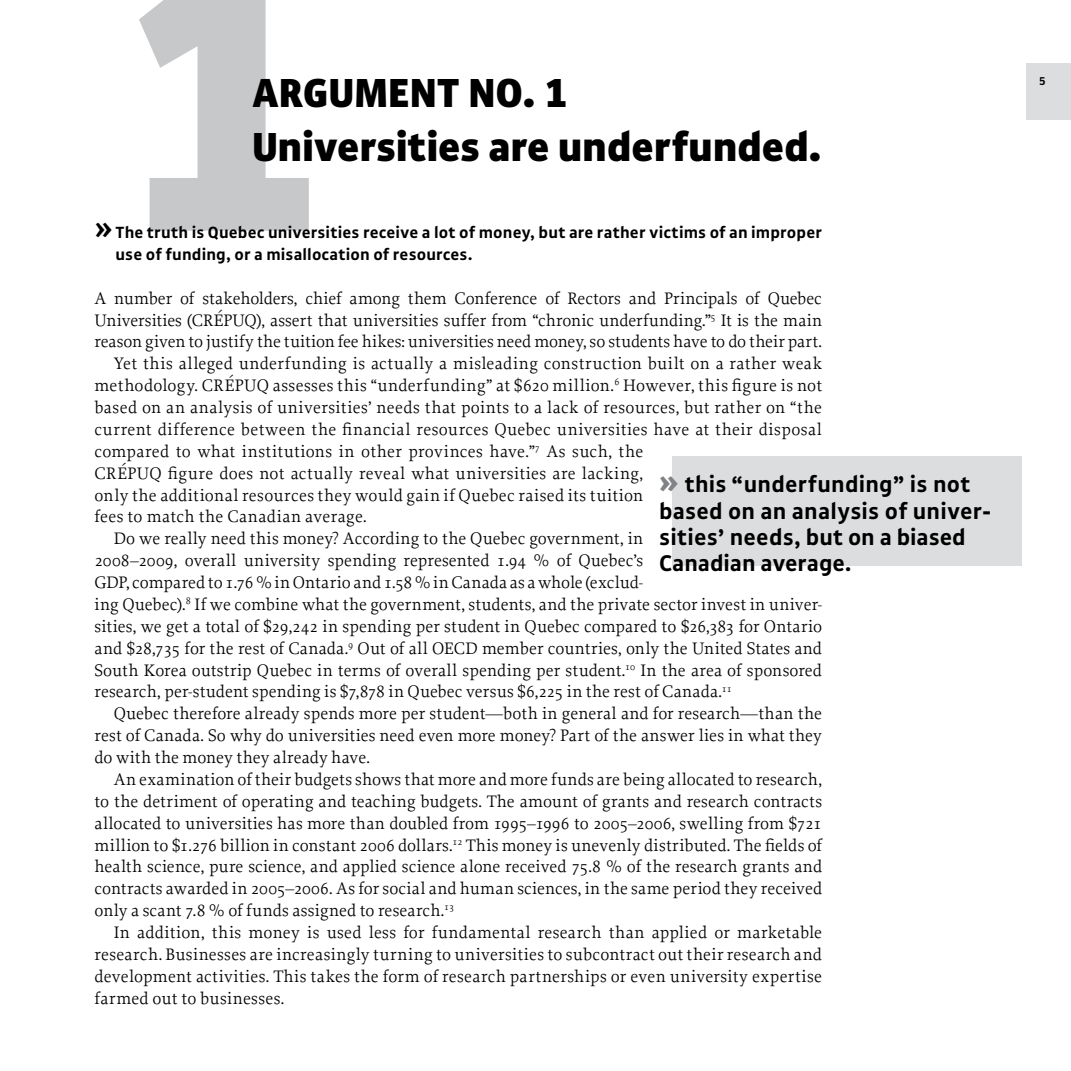
<style>
.page{position:relative;width:1071px;height:1071px;background:#fff}
.page>*{position:absolute;margin:0;border:0;box-sizing:border-box;transform-origin:0 0}
.t1{font:900 43.75px/54.2px "Gak Sans";letter-spacing:-.01em;color:#000}
.t2{font:700 24.5px/26.2px "Gak Sans";letter-spacing:.005em;color:#000}
.t3{font:17.5px "Proforma";letter-spacing:.01em;color:#000}
.t4{font:700 17.5px/21.9px "Gak Sans";letter-spacing:.005em;color:#000}
.t5{font:700 12.25px "Gak Sans";color:#000}
.s1{font-size:31.5px}
.s2{font-weight:900;font-size:31.5px;color:#808285}
</style>
<div class="page">
<div style="left:1027px;top:63px;width:44px;height:57px;background:#dcddde"></div>
<div style="left:672px;top:457px;width:350px;height:109px;background:#dcddde"></div>
<svg style="left:139px;top:0;width:170px;height:231px"></svg>
<h1 class="t1" style="left:252px;top:65px;width:571px">argument No. 1<br>Universities are underfunded.</h1>
<p class="t4" style="left:116px;top:221px;width:708px;text-indent:-21px"><span class="s1">»</span>The truth is Quebec universities receive a lot of money, but are rather victims of an improper use of funding, or a misallocation of resources.</p>
<p class="t3" style="left:94px;top:287px;width:729px">A number of stakeholders, chief among them Conference of Rectors and Principals of Quebec</p>
<p class="t3" style="left:94px;top:309px;width:729px">Universities (CRÉPUQ), assert that universities suffer from “chronic underfunding.”<sup>5</sup> It is the main</p>
<p class="t3" style="left:94px;top:331px;width:729px">reason given to justify the tuition fee hikes: universities need money, so students have to do their part.</p>
<p class="t3" style="left:114px;top:353px;width:710px">Yet this alleged underfunding is actually a misleading construction built on a rather weak</p>
<p class="t3" style="left:94px;top:375px;width:729px">methodology. CRÉPUQ assesses this “underfunding” at $620 million.<sup>6</sup> However, this figure is not</p>
<p class="t3" style="left:94px;top:397px;width:729px">based on an analysis of universities’ needs that points to a lack of resources, but rather on “the</p>
<p class="t3" style="left:94px;top:418px;width:729px">current difference between the financial resources Quebec universities have at their disposal</p>
<p class="t3" style="left:94px;top:440px;width:550px">compared to what institutions in other provinces have.”<sup>7</sup> As such, the</p>
<p class="t3" style="left:95px;top:462px;width:550px">CRÉPUQ figure does not actually reveal what universities are lacking,</p>
<p class="t3" style="left:95px;top:484px;width:550px">only the additional resources they would gain if Quebec raised its tuition</p>
<p class="t3" style="left:95px;top:506px;width:274px">fees to match the Canadian average.</p>
<p class="t3" style="left:114px;top:528px;width:531px">Do we really need this money? According to the Quebec government, in</p>
<p class="t3" style="left:95px;top:550px;width:550px">2008–2009, overall university spending represented 1.94 % of Quebec’s</p>
<p class="t3" style="left:95px;top:572px;width:550px">GDP, compared to 1.76% in Ontario and 1.58% in Canada as a whole (exclud-</p>
<p class="t3" style="left:95px;top:593px;width:729px">ing Quebec).<sup>8</sup> If we combine what the government, students, and the private sector invest in univer-</p>
<p class="t3" style="left:95px;top:615px;width:729px">sities, we get a total of $29,242 in spending per student in Quebec compared to $26,383 for Ontario</p>
<p class="t3" style="left:95px;top:637px;width:729px">and $28,735 for the rest of Canada.<sup>9</sup> Out of all OECD member countries, only the United States and</p>
<p class="t3" style="left:95px;top:659px;width:729px">South Korea outstrip Quebec in terms of overall spending per student.<sup>10</sup> In the area of sponsored</p>
<p class="t3" style="left:94px;top:681px;width:639px">research, per-student spending is $7,878 in Quebec versus $6,225 in the rest of Canada.<sup>11</sup></p>
<p class="t3" style="left:114px;top:703px;width:710px">Quebec therefore already spends more per student—both in general and for research—than the</p>
<p class="t3" style="left:94px;top:725px;width:729px">rest of Canada. So why do universities need even more money? Part of the answer lies in what they</p>
<p class="t3" style="left:94px;top:747px;width:277px">do with the money they already have.</p>
<p class="t3" style="left:114px;top:768px;width:710px">An examination of their budgets shows that more and more funds are being allocated to research,</p>
<p class="t3" style="left:94px;top:790px;width:729px">to the detriment of operating and teaching budgets. The amount of grants and research contracts</p>
<p class="t3" style="left:94px;top:812px;width:729px">allocated to universities has more than doubled from 1995–1996 to 2005–2006, swelling from $721</p>
<p class="t3" style="left:94px;top:834px;width:729px">million to $1.276 billion in constant 2006 dollars.<sup>12</sup> This money is unevenly distributed. The fields of</p>
<p class="t3" style="left:94px;top:856px;width:729px">health science, pure science, and applied science alone received 75.8 % of the research grants and</p>
<p class="t3" style="left:94px;top:878px;width:729px">contracts awarded in 2005–2006. As for social and human sciences, in the same period they received</p>
<p class="t3" style="left:94px;top:900px;width:361px">only a scant 7.8 % of funds assigned to research.<sup>13</sup></p>
<p class="t3" style="left:114px;top:922px;width:710px">In addition, this money is used less for fundamental research than applied or marketable</p>
<p class="t3" style="left:95px;top:943px;width:729px">research. Businesses are increasingly turning to universities to subcontract out their research and</p>
<p class="t3" style="left:95px;top:965px;width:729px">development activities. This takes the form of research partnerships or even university expertise</p>
<p class="t3" style="left:95px;top:987px;width:191px">farmed out to businesses.</p>
<h2 class="t2" style="left:659px;top:471px;width:334px"><span class="s2">»</span> this “underfunding” is not based on an analysis of univer&shy;sities’ needs, but on a biased<br>Canadian average.</h2>
<p class="t5" style="left:1039px;top:74px;width:8px">5</p>
</div>
